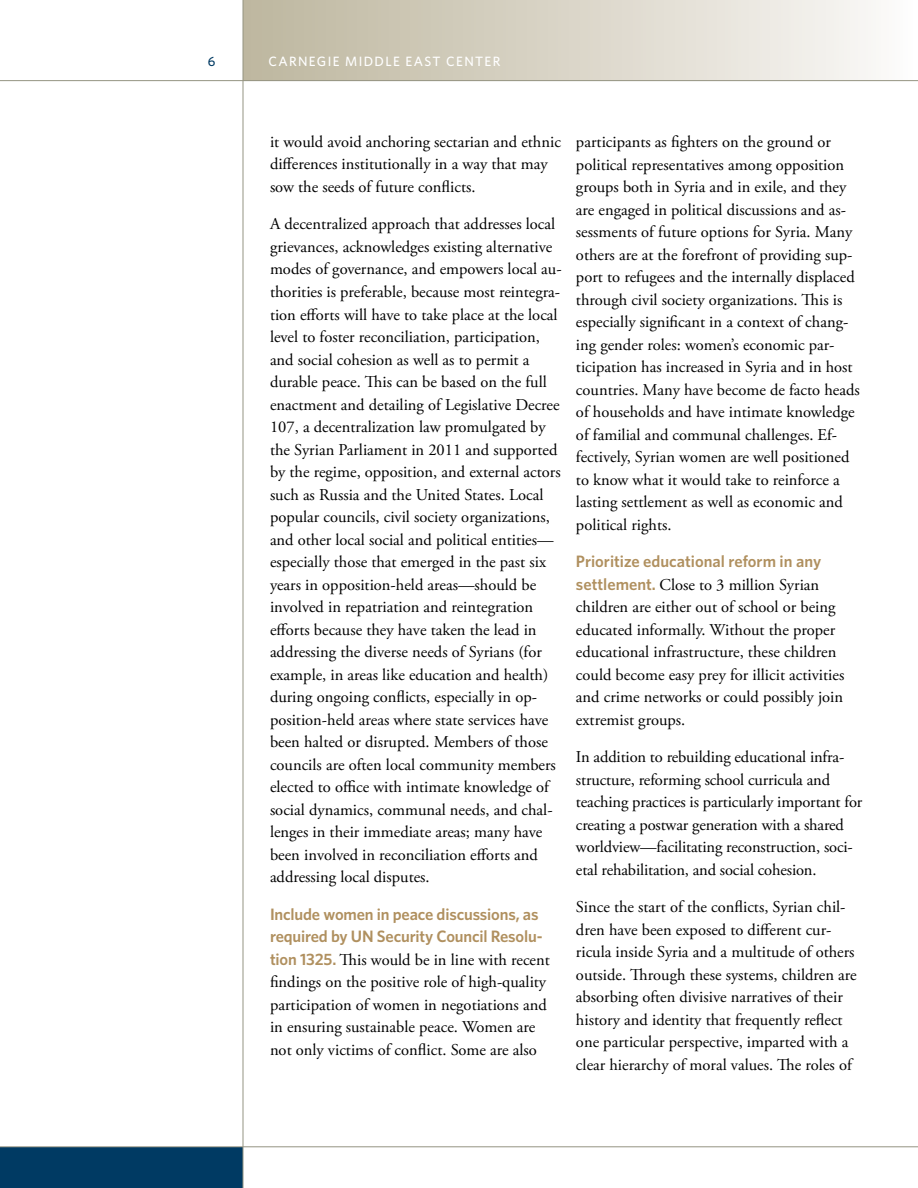
<style>
.page{position:relative;width:918px;height:1188px;background:#fff}
.page>*{position:absolute;margin:0;border:0;box-sizing:border-box;transform-origin:0 0}
.t1{font:16.5px/22.5px "Adobe Garamond Pro";color:#000}
.t2{font:600 16.5px/22.5px "Whitney";letter-spacing:-.01em;color:#b0905f}
.t3{font:500 13.5px "Whitney";letter-spacing:.1em;color:#fff}
.t4{font:500 13.5px "Whitney";color:#003a63}
.s1{font-family:"Whitney";font-weight:600;color:#b0905f}
</style>
<div class="page">
<div style="left:243px;top:0;width:675px;height:81px;background:linear-gradient(to right,#bcb59d,#fcfaf9)"></div>
<div style="left:0;top:1147px;width:243px;height:41px;background:#003a63"></div>
<hr style="left:0;top:1146px;width:918px;height:1px;background:#959482">
<hr style="left:243px;top:0;width:1px;height:1188px;background:#959482">
<hr style="left:0;top:80px;width:918px;height:1px;background:#959482">
<p class="t4" style="left:208px;top:53px;width:9px">6</p>
<p class="t3" style="left:269px;top:53px;width:233px">CARNEGIE MIDDLE EAST CENTER</p>
<p class="t1" style="left:270px;top:131px;width:292px">it would avoid anchoring sectarian and ethnic differences institutionally in a way that may sow the seeds of future conflicts.</p>
<p class="t1" style="left:270px;top:214px;width:293px">A decentralized approach that addresses local grievances, acknowledges existing alternative modes of governance, and empowers local au&shy;thorities is preferable, because most reintegra&shy;tion efforts will have to take place at the local level to foster reconciliation, participation, and social cohesion as well as to permit a durable peace. This can be based on the full enactment and detailing of Legislative Decree 107, a decentralization law promulgated by the Syrian Parliament in 2011 and supported by the regime, opposition, and external actors such as Russia and the United States. Local popular councils, civil society organizations, and other local social and political entities— especially those that emerged in the past six years in opposition-held areas—should be involved in repatriation and reintegration efforts because they have taken the lead in addressing the diverse needs of Syrians (for example, in areas like education and health) during ongoing conflicts, especially in op&shy;position-held areas where state services have been halted or disrupted. Members of those councils are often local community members elected to office with intimate knowledge of social dynamics, communal needs, and chal&shy;lenges in their immediate areas; many have been involved in reconciliation efforts and addressing local disputes.</p>
<p class="t2" style="left:270px;top:902px;width:274px">Include women in peace discussions, as required by UN Security Council Resolu-</p>
<p class="t1" style="left:270px;top:949px;width:281px"><span class="s1">tion 1325.</span> This would be in line with recent findings on the positive role of high-quality participation of women in negotiations and in ensuring sustainable peace. Women are not only victims of conflict. Some are also</p>
<p class="t1" style="left:576px;top:131px;width:285px">participants as fighters on the ground or political representatives among opposition groups both in Syria and in exile, and they are engaged in political discussions and as&shy;sessments of future options for Syria. Many others are at the forefront of providing sup&shy;port to refugees and the internally displaced through civil society organizations. This is especially significant in a context of chang&shy;ing gender roles: women’s economic par&shy;ticipation has increased in Syria and in host countries. Many have become de facto heads of households and have intimate knowledge of familial and communal challenges. Ef&shy;fectively, Syrian women are well positioned to know what it would take to reinforce a lasting settlement as well as economic and political rights.</p>
<p class="t2" style="left:576px;top:550px;width:247px">Prioritize educational reform in any</p>
<p class="t1" style="left:576px;top:574px;width:270px"><span class="s1">settlement.</span> Close to 3 million Syrian children are either out of school or being educated informally. Without the proper educational infrastructure, these children could become easy prey for illicit activities and crime networks or could possibly join extremist groups.</p>
<p class="t1" style="left:576px;top:746px;width:288px">In addition to rebuilding educational infra&shy;structure, reforming school curricula and teaching practices is particularly important for creating a postwar generation with a shared worldview—facilitating reconstruction, soci&shy;etal rehabilitation, and social cohesion.</p>
<p class="t1" style="left:576px;top:896px;width:282px">Since the start of the conflicts, Syrian chil&shy;dren have been exposed to different cur&shy;ricula inside Syria and a multitude of others outside. Through these systems, children are absorbing often divisive narratives of their history and identity that frequently reflect one particular perspective, imparted with a clear hierarchy of moral values. The roles of</p>
</div>
